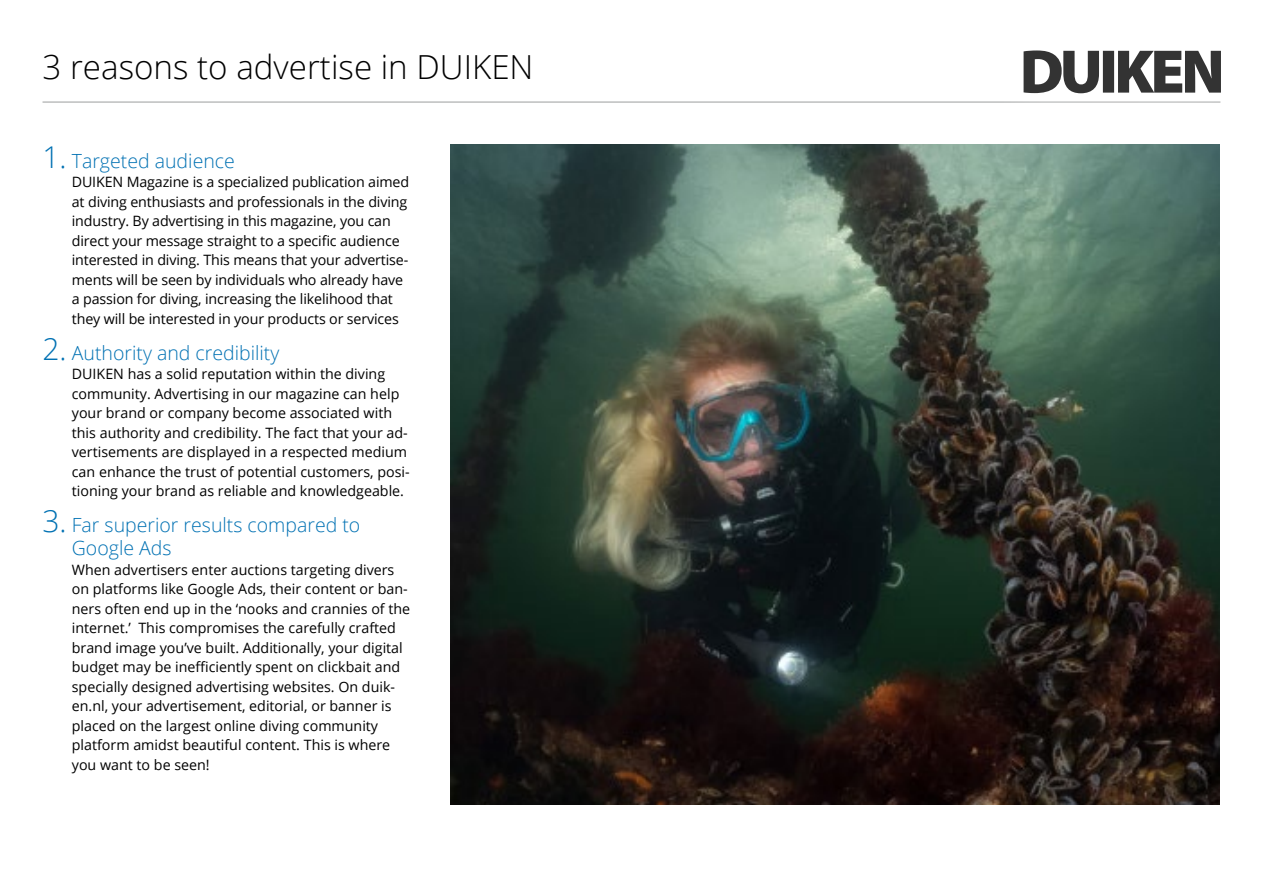
<style>
.page{position:relative;width:1263px;height:893px;background:#fff}
.page>*{position:absolute;margin:0;border:0;box-sizing:border-box;transform-origin:0 0}
.t1{font:300 33.15px "Open Sans";color:#000}
.t2{font:300 19.5px/23.4px "Open Sans";color:#0071b3}
.t3{font:14.25px/19.5px "Open Sans";color:#000}
.s1{font-size:30px}
</style>
<div class="page">
<hr style="left:43px;top:102px;width:1177px;height:1px;background:#9c9d9d">
<div style="left:990px;top:17px;width:265px;height:109px;background:#fff"></div>
<svg style="left:1023px;top:50px;width:198px;height:43px"></svg>
<img style="left:451px;top:145px;width:768px;height:660px">
<h1 class="t1" style="left:43px;top:45px;width:492px">3 reasons to advertise in DUIKEN</h1>
<h2 class="t2" style="left:43px;top:148px;width:194px"><span class="s1">1.</span> Targeted audience</h2>
<p class="t3" style="left:72px;top:172px;width:339px">DUIKEN Magazine is a specialized publication aimed at diving enthusiasts and professionals in the diving industry. By advertising in this magazine, you can direct your message straight to a specific audience interested in diving. This means that your advertise&shy;ments will be seen by individuals who already have a passion for diving, increasing the likelihood that they will be interested in your products or services</p>
<h2 class="t2" style="left:43px;top:340px;width:238px"><span class="s1">2.</span> Authority and credibility</h2>
<p class="t3" style="left:72px;top:364px;width:339px">DUIKEN has a solid reputation within the diving community. Advertising in our magazine can help your brand or company become associated with this authority and credibility. The fact that your ad&shy;vertisements are displayed in a respected medium can enhance the trust of potential customers, posi&shy;tioning your brand as reliable and knowledgeable.</p>
<h2 class="t2" style="left:72px;top:513px;width:290px;text-indent:-29px"><span class="s1">3.</span> Far superior results compared to<br>Google Ads</h2>
<p class="t3" style="left:72px;top:560px;width:340px">When advertisers enter auctions targeting divers on platforms like Google Ads, their content or ban&shy;ners often end up in the ‘nooks and crannies of the internet.’ This compromises the carefully crafted brand image you’ve built. Additionally, your digital budget may be inefficiently spent on clickbait and specially designed advertising websites. On duik&shy;en.nl, your advertisement, editorial, or banner is placed on the largest online diving community platform amidst beautiful content. This is where you want to be seen!</p>
</div>
